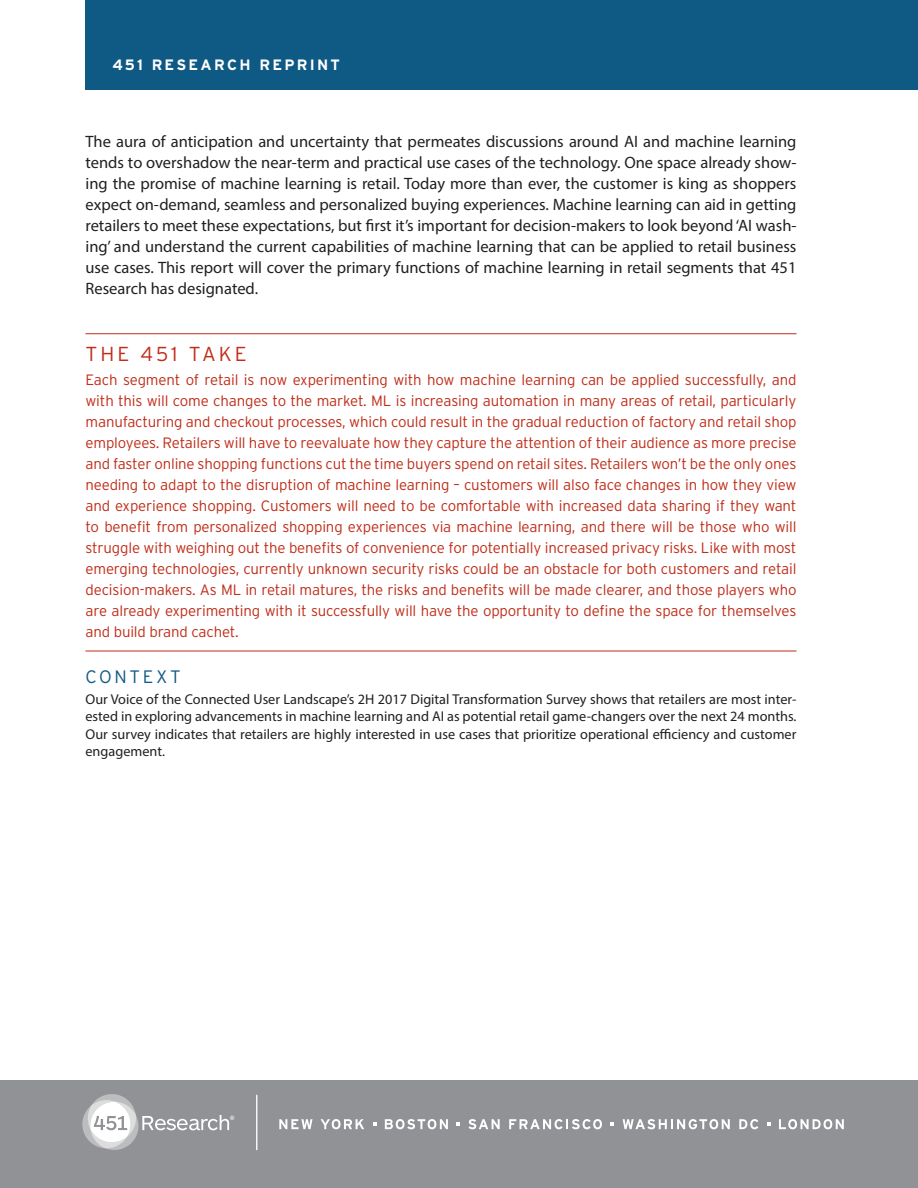
<style>
.page{position:relative;width:918px;height:1188px;background:#fff}
.page>*{position:absolute;margin:0;border:0;box-sizing:border-box;transform-origin:0 0}
._451_Take_Header{font:300 20.25px "Interstate";letter-spacing:.15em;color:#c02d19}
.Hed_30_Shorter{font:300 18px "Interstate";letter-spacing:.15em;color:#0f5a85}
.Intro_Body{font:16.5px/21px "Myriad Pro";color:#231f20;text-align:justify}
._451_Take_Body{font:300 15px/21px "Interstate";letter-spacing:-.01em;color:#c02d19;text-align:justify}
.Header{font:700 15px "Interstate";letter-spacing:.15em;color:#fff}
.Myriad_Body{font:14.25px/17.7px "Myriad Pro";color:#231f20;text-align:justify}
</style>
<div class="page">
<hr style="left:86px;top:333px;width:710px;height:1px;background:#c02d19">
<hr style="left:86px;top:651px;width:710px;height:1px;background:#c02d19">
<div style="left:0;top:1080px;width:918px;height:108px;background:#919295"></div>
<hr style="left:256px;top:1095px;width:1px;height:55px;background:#fff">
<svg style="left:82px;top:1094px;width:152px;height:56px"></svg>
<svg style="left:279px;top:1119px;width:34px;height:10px"></svg>
<svg style="left:321px;top:1119px;width:43px;height:10px"></svg>
<svg style="left:385px;top:1119px;width:63px;height:10px"></svg>
<svg style="left:468px;top:1119px;width:32px;height:10px"></svg>
<svg style="left:509px;top:1119px;width:93px;height:10px"></svg>
<svg style="left:623px;top:1119px;width:107px;height:10px"></svg>
<svg style="left:739px;top:1119px;width:19px;height:10px"></svg>
<svg style="left:779px;top:1119px;width:65px;height:10px"></svg>
<svg style="left:373px;top:1122px;width:3px;height:4px"></svg>
<svg style="left:456px;top:1122px;width:4px;height:4px"></svg>
<svg style="left:611px;top:1122px;width:3px;height:4px"></svg>
<svg style="left:767px;top:1122px;width:3px;height:4px"></svg>
<div style="left:86px;top:0;width:832px;height:90px;background:#0f5a85"></div>
<p class="Header" style="left:112px;top:55px;width:229px">451 RESEARCH REPRINT</p>
<p class="Intro_Body" style="left:86px;top:131px;width:713px">The aura of anticipation and uncertainty that permeates discussions around AI and machine learning tends to overshadow the near-term and practical use cases of the technology. One space already show&shy;ing the promise of machine learning is retail. Today more than ever, the customer is king as shoppers expect on-demand, seamless and personalized buying experiences. Machine learning can aid in getting retailers to meet these expectations, but first it’s important for decision-makers to look beyond ‘AI wash&shy;ing’ and understand the current capabilities of machine learning that can be applied to retail business use cases. This report will cover the primary functions of machine learning in retail segments that 451<br>Research has designated.</p>
<p class="_451_Take_Header" style="left:86px;top:342px;width:163px">THE 451 TAKE</p>
<p class="_451_Take_Body" style="left:86px;top:369px;width:713px">Each segment of retail is now experimenting with how machine learning can be applied successfully, and with this will come changes to the market. ML is increasing automation in many areas of retail, particularly manufacturing and checkout processes, which could result in the gradual reduction of factory and retail shop employees. Retailers will have to reevaluate how they capture the attention of their audience as more precise and faster online shopping functions cut the time buyers spend on retail sites. Retailers won’t be the only ones needing to adapt to the disruption of machine learning – customers will also face changes in how they view and experience shopping. Customers will need to be comfortable with increased data sharing if they want to benefit from personalized shopping experiences via machine learning, and there will be those who will struggle with weighing out the benefits of convenience for potentially increased privacy risks. Like with most emerging technologies, currently unknown security risks could be an obstacle for both customers and retail decision-makers. As ML in retail matures, the risks and benefits will be made clearer, and those players who are already experimenting with it successfully will have the opportunity to define the space for themselves and build brand cachet.</p>
<p class="Hed_30_Shorter" style="left:86px;top:666px;width:97px">CONTEXT</p>
<p class="Myriad_Body" style="left:86px;top:690px;width:713px">Our Voice of the Connected User Landscape’s 2H 2017 Digital Transformation Survey shows that retailers are most inter&shy;ested in exploring advancements in machine learning and AI as potential retail game-changers over the next 24 months.<br>Our survey indicates that retailers are highly interested in use cases that prioritize operational efficiency and customer engagement.</p>
</div>
